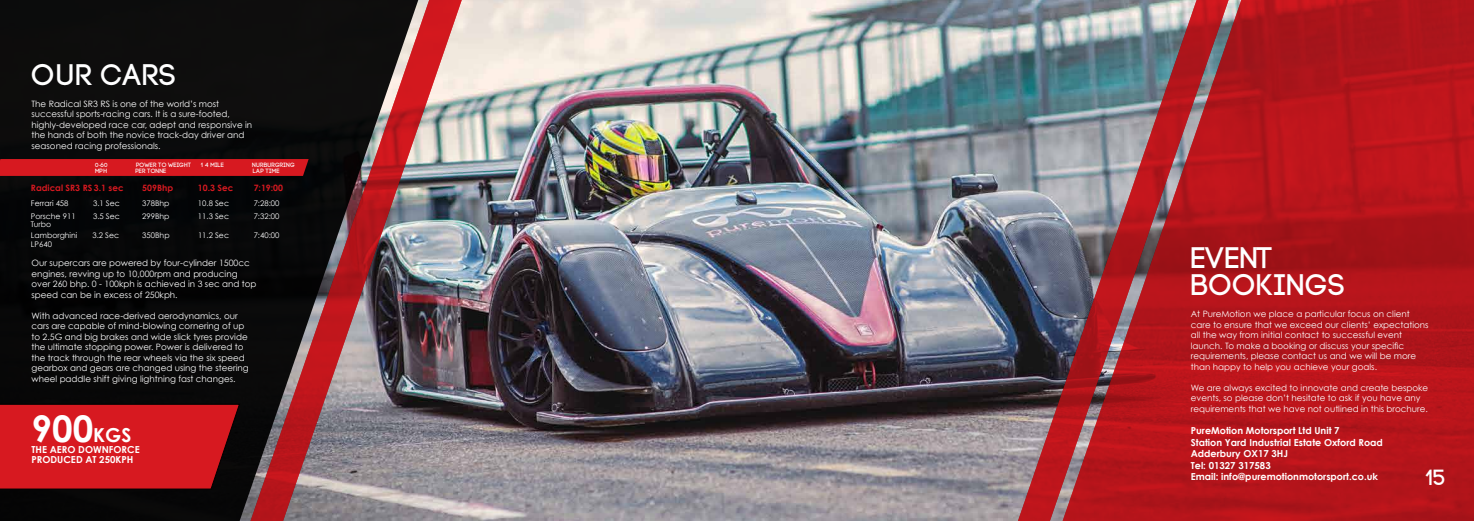
<style>
.page{position:relative;width:1474px;height:521px;background:#fff}
.page>*{position:absolute;margin:0;border:0;box-sizing:border-box;transform-origin:0 0}
.t1{font:700 36.75px "Century Gothic";color:#fff}
.t2{font:29.75px/27.1px "Code Pro Demo";color:#fff}
.t3{font:21.88px "Code Pro Demo";color:#fff}
.t4{font:700 9.62px/11.5px "Century Gothic";color:#fff}
.t5{font:8.75px/10.5px "Century Gothic";color:#fff}
.t6{font:700 8.75px "Century Gothic";color:#d71920}
.t7{font:7.7px/10.8px "Century Gothic";color:#fff}
.t8{font:6.21px "Code Pro Demo";color:#fff}
.s1{font-family:"Myriad Pro"}
.s2{font-size:19.25px}
</style>
<div class="page">
<img style="left:471px;top:0;width:541px;height:521px">
<svg style="left:1234px;top:0;width:239px;height:521px;background:#b3141a"></svg>
<img style="left:1012px;top:0;width:222px;height:521px">
<div style="left:0;top:0;width:245px;height:521px;background:#090909"></div>
<img style="left:245px;top:0;width:226px;height:521px">
<svg style="left:0;top:403px;width:241px;height:87px;background:#c1161d"></svg>
<div style="left:0;top:159px;width:309px;height:17px;background:#d71920"></div>
<h2 class="t2" style="left:32px;top:62px;width:146px">OUR CARS</h2>
<p class="t5" style="left:32px;top:98px;width:222px">The Radical SR3 RS is one of the world’s most successful sports-racing cars. It is a sure-footed, highly-developed race car, adept and responsive in the hands of both the novice track-day driver and seasoned racing professionals.</p>
<p class="t8" style="left:95px;top:161px;width:14px">0<span class="s1">-</span>60</p>
<p class="t8" style="left:136px;top:161px;width:57px">POWER TO WEIGHT</p>
<p class="t8" style="left:201px;top:161px;width:24px">1⁄4 MILE</p>
<p class="t8" style="left:252px;top:161px;width:44px">NURBURGRING</p>
<p class="t8" style="left:95px;top:168px;width:14px">MPH</p>
<p class="t8" style="left:135px;top:168px;width:33px">PER TONNE</p>
<p class="t8" style="left:253px;top:168px;width:28px">LAP TIME</p>
<p class="t6" style="left:31px;top:183px;width:94px">radical sr3 rs 3.1 sec</p>
<p class="t6" style="left:142px;top:183px;width:32px">509bhp</p>
<p class="t6" style="left:198px;top:183px;width:37px">10.3 sec</p>
<p class="t6" style="left:254px;top:183px;width:31px">7:19:00</p>
<p class="t7" style="left:31px;top:197px;width:39px">Ferrari 458</p>
<p class="t7" style="left:93px;top:197px;width:28px">3.1 Sec</p>
<p class="t7" style="left:142px;top:197px;width:29px">378Bhp</p>
<p class="t7" style="left:198px;top:197px;width:33px">10.8 Sec</p>
<p class="t7" style="left:254px;top:197px;width:27px">7:28:00</p>
<p class="t7" style="left:31px;top:211px;width:46px">Porsche 911</p>
<p class="t7" style="left:93px;top:211px;width:28px">3.5 Sec</p>
<p class="t7" style="left:142px;top:211px;width:29px">299Bhp</p>
<p class="t7" style="left:198px;top:211px;width:33px">11.3 Sec</p>
<p class="t7" style="left:254px;top:211px;width:27px">7:32:00</p>
<p class="t7" style="left:31px;top:219px;width:48px">Turbo<br>Lamborghini</p>
<p class="t7" style="left:92px;top:230px;width:28px">3.2 Sec</p>
<p class="t7" style="left:142px;top:230px;width:29px">350Bhp</p>
<p class="t7" style="left:198px;top:230px;width:33px">11.2 Sec</p>
<p class="t7" style="left:254px;top:230px;width:27px">7:40:00</p>
<p class="t7" style="left:31px;top:239px;width:22px">LP640</p>
<p class="t5" style="left:32px;top:258px;width:226px">Our supercars are powered by four-cylinder 1500cc engines, revving up to 10,000rpm and producing over 260 bhp. 0 - 100kph is achieved in 3 sec and top speed can be in excess of 250kph.</p>
<p class="t5" style="left:32px;top:310px;width:219px">With advanced race-derived aerodynamics, our cars are capable of mind-blowing cornering of up to 2.5G and big brakes and wide slick tyres provide the ultimate stopping power. Power is delivered to the track through the rear wheels via the six speed gearbox and gears are changed using the steering wheel paddle shift giving lightning fast changes.</p>
<h1 class="t1" style="left:32px;top:406px;width:101px">900<span class="s2">kgs</span></h1>
<p class="t4" style="left:32px;top:444px;width:110px;line-height:10.5px">The Aero down force produced at 250kph</p>
<h2 class="t2" style="left:1190px;top:245px;width:156px">EVENT<br>BOOKINGS</h2>
<p class="t5" style="left:1190px;top:309px;width:239px">At PureMotion we place a particular focus on client care to ensure that we exceed our clients’ expectations all the way from initial contact to successful event launch. To make a booking or discuss your specific requirements, please contact us and we will be more than happy to help you achieve your goals.</p>
<p class="t5" style="left:1190px;top:382px;width:239px">We are always excited to innovate and create bespoke events, so please don’t hesitate to ask if you have any requirements that we have not outlined in this brochure.</p>
<p class="t4" style="left:1190px;top:424px;width:194px">PureMotion Motorsport Ltd Unit 7<br>Station Yard Industrial Estate Oxford Road<br>Adderbury OX17 3HJ<br>Tel: 01327 317583<br>Email: info@puremotionmotorsport.co.uk</p>
<h3 class="t3" style="left:1426px;top:466px;width:21px">15</h3>
</div>
